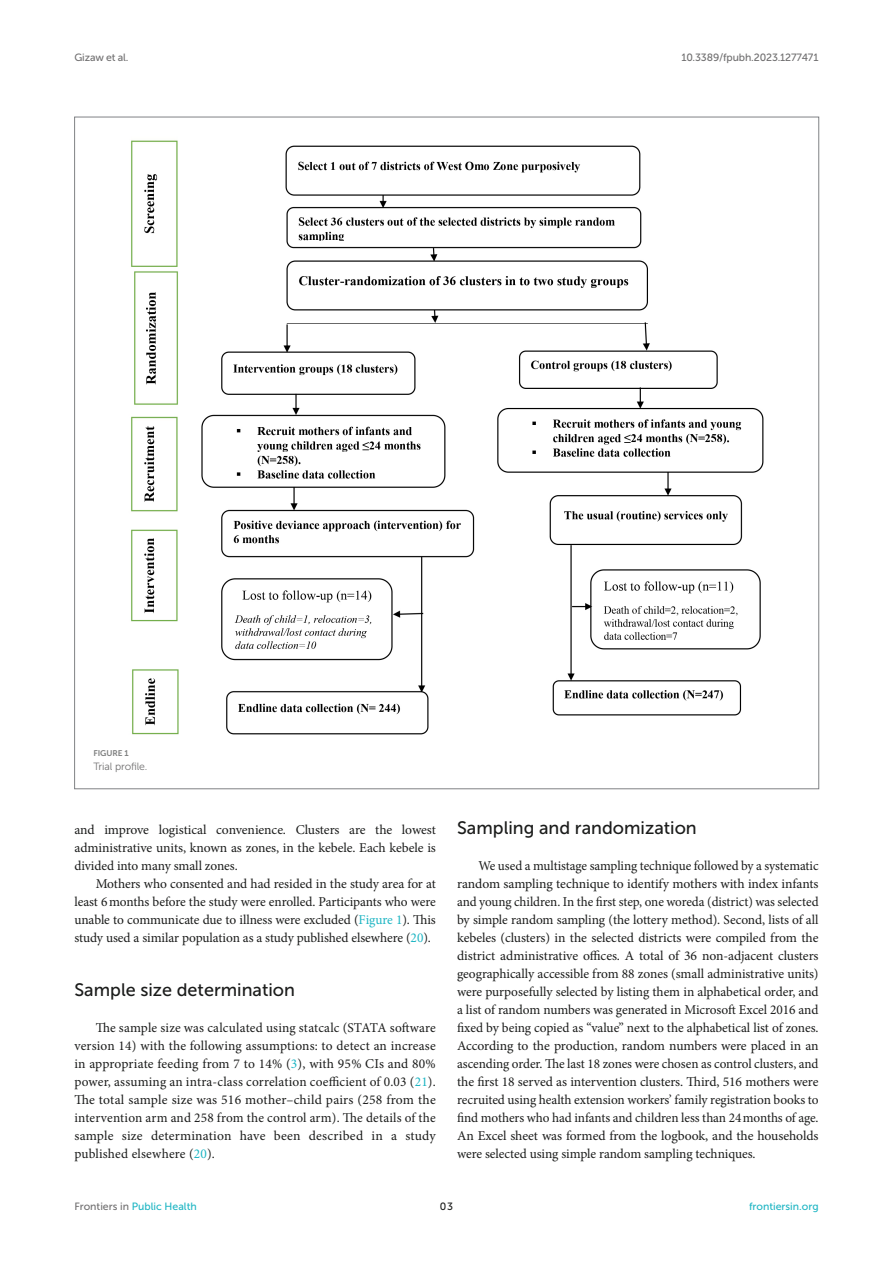
<style>
.page{position:relative;width:893px;height:1263px;background:#fff}
.page>*{position:absolute;margin:0;border:0;box-sizing:border-box;transform-origin:0 0}
.HEAD_2{font:18px "Museo Sans 500";color:#1b1c1b}
.TEXT_FLUSH{font:13.5px/18px "Minion Pro";letter-spacing:-.005em;color:#1b1c1b;text-align:justify}
.TEXT{font:13.5px/18px "Minion Pro";letter-spacing:-.005em;color:#1b1c1b;text-align:justify}
.t1{font:10.5px "Museo Sans 500";color:#1db5c3}
.t2{font:10.5px "Museo Sans 500";letter-spacing:-.015em;color:#706f70}
.FIG_LEG{font:10.5px "Museo Sans 300";letter-spacing:-.01em;color:#706f70}
.t3{font:10.5px "Museo Sans 500";color:#1b1c1b}
.FIG_HD{font:8.25px "Museo Sans 700";letter-spacing:-.01em;color:#7e7f7f}
.s1{color:#1db5c3}
.s2{color:#706f70}
</style>
<div class="page">
<img style="left:131px;top:140px;width:633px;height:595px">
<p class="t2" style="left:74px;top:51px;width:56px">Gizaw et al.</p>
<p class="t2" style="left:681px;top:51px;width:139px">10.3389/fpubh.2023.1277471</p>
<p class="FIG_HD" style="left:94px;top:749px;width:37px">FIGURE 1</p>
<p class="FIG_LEG" style="left:94px;top:760px;width:56px">Trial profile.</p>
<p class="TEXT_FLUSH" style="left:74px;top:821px;width:363px">and improve logistical convenience. Clusters are the lowest administrative units, known as zones, in the kebele. Each kebele is divided into many small zones.</p>
<p class="TEXT" style="left:74px;top:875px;width:363px;text-indent:21px">Mothers who consented and had resided in the study area for at least 6months before the study were enrolled. Participants who were unable to communicate due to illness were excluded (<span class="s1">Figure 1</span>). This study used a similar population as a study published elsewhere (<span class="s1">20</span>).</p>
<p class="HEAD_2" style="left:74px;top:980px;width:222px">Sample size determination</p>
<p class="TEXT_FLUSH" style="left:74px;top:1019px;width:363px;text-indent:21px">The sample size was calculated using statcalc (STATA software version 14) with the following assumptions: to detect an increase in appropriate feeding from 7 to 14% (<span class="s1">3</span>), with 95% CIs and 80% power, assuming an intra-class correlation coefficient of 0.03 (<span class="s1">21</span>).<br>The total sample size was 516 mother–child pairs (258 from the intervention arm and 258 from the control arm). The details of the sample size determination have been described in a study published elsewhere (<span class="s1">20</span>).</p>
<p class="HEAD_2" style="left:457px;top:818px;width:241px">Sampling and randomization</p>
<p class="TEXT_FLUSH" style="left:457px;top:857px;width:363px;text-indent:21px">We used a multistage sampling technique followed by a systematic random sampling technique to identify mothers with index infants and young children. In the first step, one woreda (district) was selected by simple random sampling (the lottery method). Second, lists of all kebeles (clusters) in the selected districts were compiled from the district administrative offices. A total of 36 non-adjacent clusters geographically accessible from 88 zones (small administrative units) were purposefully selected by listing them in alphabetical order, and a list of random numbers was generated in Microsoft Excel 2016 and fixed by being copied as “value” next to the alphabetical list of zones.<br>According to the production, random numbers were placed in an ascending order. The last 18 zones were chosen as control clusters, and the first 18 served as intervention clusters. Third, 516 mothers were recruited using health extension workers’ family registration books to find mothers who had infants and children less than 24months of age.<br>An Excel sheet was formed from the logbook, and the households were selected using simple random sampling techniques.</p>
<p class="t1" style="left:74px;top:1200px;width:124px"><span class="s2">Frontiers in</span> Public Health</p>
<p class="t3" style="left:440px;top:1200px;width:15px">03</p>
<p class="t1" style="left:749px;top:1200px;width:71px">frontiersin.org</p>
</div>
